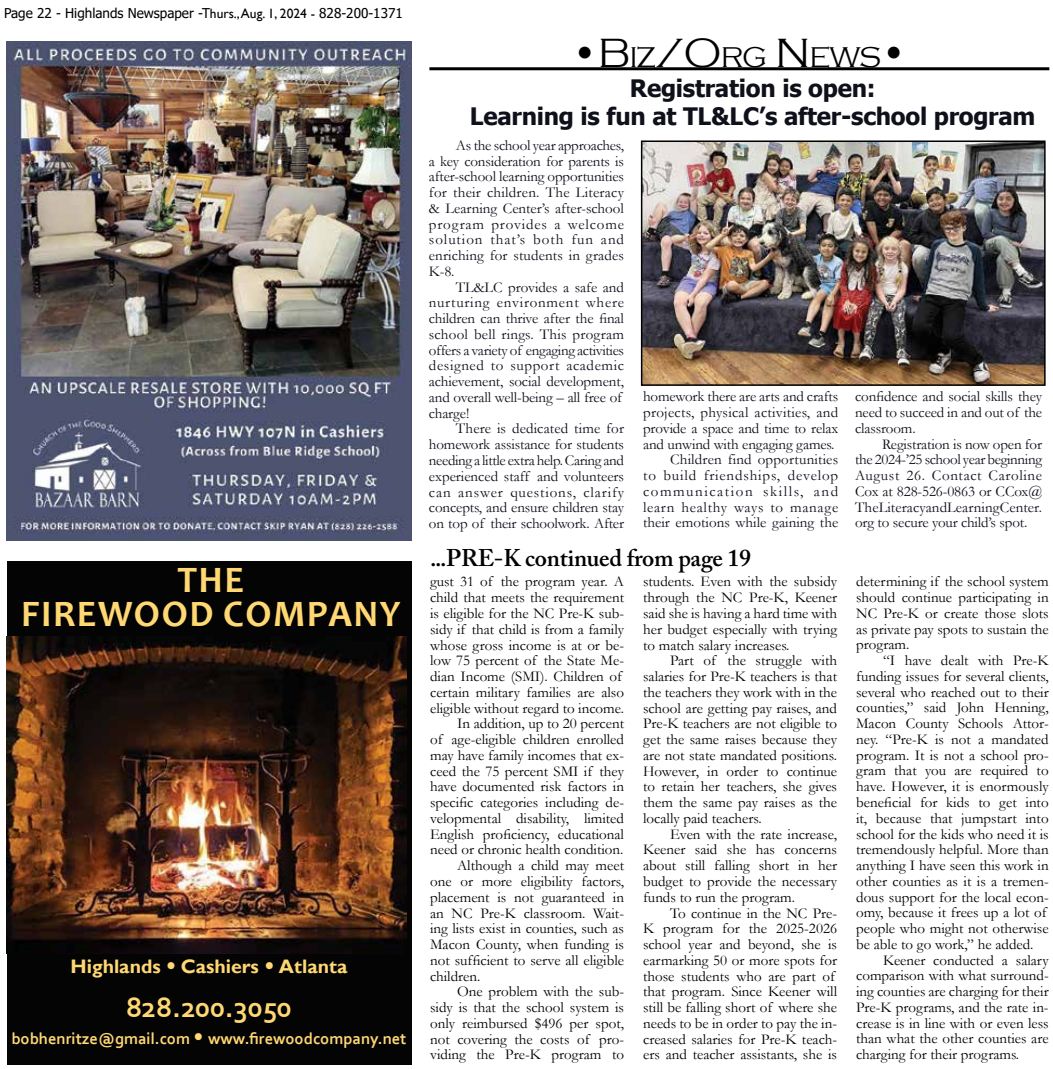
<style>
.page{position:relative;width:1053px;height:1069px;background:#fff}
.page>*{position:absolute;margin:0;border:0;box-sizing:border-box;transform-origin:0 0}
.t1{font:700 37.5px/34.5px "Candara";letter-spacing:.04em;color:#ffd773;text-align:center}
.t2{font:300 29.4px "Copperplate Gothic";letter-spacing:-.04em;color:#000}
.t3{font:700 29.25px "Corbel";color:#ffd773}
.t4{font:700 24px/28.8px "Tahoma";letter-spacing:-.01em;color:#0e101a;text-align:center}
.t5{font:600 24px "Adobe Caslon Pro";letter-spacing:-.01em;color:#000}
.t6{font:700 19.5px "Gill Sans";color:#ffd773}
.t7{font:700 16.5px "Corbel";color:#ffd773}
.t8{font:15px/15.8px "Garamond";color:#000;text-align:justify}
.t9{font:15px/15.8px "Garamond";letter-spacing:-.005em;color:#0e101a;text-align:justify}
.t10{font:13.5px "Tahoma";color:#000}
.s1{font-family:"Gill Sans"}
.s2{font-family:"Corbel";font-size:22.5px}
.s3{font-size:22.5px}
.s4{font-size:42px}
</style>
<div class="page">
<div style="left:7px;top:561px;width:404px;height:503px;background:#040404"></div>
<img style="left:7px;top:636px;width:399px;height:317px">
<img style="left:7px;top:41px;width:404px;height:499px">
<hr style="left:429px;top:67px;width:620px;height:3px;background:#000">
<img style="left:644px;top:143px;width:399px;height:240px">
<div style="left:641px;top:140px;width:405px;height:246px;border:2px solid #000"></div>
<p class="t10" style="left:4px;top:4px;width:400px">Page 22 - Highlands Newspaper -T<span class="s1">hurs., Aug. 1, 2024 -</span> 828-200-1371</p>
<h1 class="t1" style="left:21px;top:561px;width:381px">THE<br>FIREWOOD COMPANY</h1>
<h3 class="t6" style="left:71px;top:954px;width:278px">Highlands <span class="s2">•</span> Cashiers <span class="s2">•</span> Atlanta</h3>
<h3 class="t3" style="left:126px;top:988px;width:167px">828.200.3050</h3>
<p class="t7" style="left:11px;top:1028px;width:397px">bobhenritze@gmail.com <span class="s3">•</span> www.firewoodcompany.net</p>
<h2 class="t2" style="left:571px;top:42px;width:339px"><span class="s4">•B</span>IZ<span class="s4">/O</span>RG <span class="s4">N</span> EWS<span class="s4">•</span></h2>
<h3 class="t4" style="left:470px;top:74px;width:567px">Registration is open:<br>Learning is fun at TL&amp;LC’s after-school program</h3>
<p class="t9" style="left:429px;top:137px;width:197px;text-indent:27px">As the school year approaches, a key consideration for parents is after-school learning opportunities for their children. The Literacy &amp; Learning Center’s after-school program provides a welcome solution that’s both fun and enriching for students in grades K-8.</p>
<p class="t9" style="left:429px;top:278px;width:197px;text-align:left;text-indent:27px">TL&amp;LC provides a safe and nurturing environment where children can thrive after the final school bell rings. This program offers a variety of engaging activities designed to support academic achievement, social development, and overall well-being – all free of charge!</p>
<p class="t9" style="left:429px;top:420px;width:197px;text-indent:27px">There is dedicated time for homework assistance for students needing a little extra help. Caring and experienced staff and volunteers can answer questions, clarify concepts, and ensure children stay on top of their schoolwork. After</p>
<p class="t9" style="left:643px;top:388px;width:197px;text-align:right">homework there are arts and crafts projects, physical activities, and provide a space and time to relax and unwind with engaging games.<br>Children find opportunities<br>to build friendships, develop communication skills, and learn healthy ways to manage their emotions while gaining the</p>
<p class="t9" style="left:855px;top:388px;width:188px">confidence and social skills they need to succeed in and out of the classroom.</p>
<p class="t9" style="left:855px;top:435px;width:189px;text-indent:27px">Registration is now open for the 2024-’25 school year beginning August 26. Contact Caroline Cox at 828-526-0863 or CCox@ TheLiteracyandLearningCenter. org to secure your child’s spot.</p>
<h3 class="t5" style="left:430px;top:543px;width:323px">...PRE-K continued from page 19</h3>
<p class="t8" style="left:430px;top:573px;width:195px">gust 31 of the program year. A</p>
<p class="t8" style="left:430px;top:589px;width:195px">child that meets the requirement</p>
<p class="t8" style="left:430px;top:605px;width:195px">is eligible for the NC Pre-K sub-</p>
<p class="t8" style="left:430px;top:620px;width:195px">sidy if that child is from a family</p>
<p class="t8" style="left:430px;top:636px;width:195px">whose gross income is at or be-</p>
<p class="t8" style="left:430px;top:652px;width:195px">low 75 percent of the State Me-</p>
<p class="t8" style="left:430px;top:668px;width:193px">dian Income (SMI). Children of</p>
<p class="t8" style="left:430px;top:683px;width:195px">certain military families are also</p>
<p class="t8" style="left:430px;top:699px;width:195px">eligible without regard to income.</p>
<p class="t8" style="left:457px;top:715px;width:168px">In addition, up to 20 percent</p>
<p class="t8" style="left:430px;top:731px;width:195px">of age-eligible children enrolled</p>
<p class="t8" style="left:430px;top:746px;width:195px">may have family incomes that ex-</p>
<p class="t8" style="left:430px;top:762px;width:195px">ceed the 75 percent SMI if they</p>
<p class="t8" style="left:430px;top:778px;width:195px">have documented risk factors in</p>
<p class="t8" style="left:430px;top:794px;width:195px">specific categories including de-</p>
<p class="t8" style="left:430px;top:809px;width:195px">velopmental disability, limited</p>
<p class="t8" style="left:430px;top:825px;width:195px">English proficiency, educational</p>
<p class="t8" style="left:430px;top:841px;width:195px">need or chronic health condition.</p>
<p class="t8" style="left:457px;top:857px;width:168px">Although a child may meet</p>
<p class="t8" style="left:430px;top:872px;width:195px">one or more eligibility factors,</p>
<p class="t8" style="left:430px;top:888px;width:195px">placement is not guaranteed in</p>
<p class="t8" style="left:430px;top:904px;width:195px">an NC Pre-K classroom. Wait-</p>
<p class="t8" style="left:430px;top:920px;width:195px">ing lists exist in counties, such as</p>
<p class="t8" style="left:430px;top:935px;width:195px">Macon County, when funding is</p>
<p class="t8" style="left:430px;top:951px;width:195px">not sufficient to serve all eligible</p>
<p class="t8" style="left:430px;top:967px;width:52px">children.</p>
<p class="t8" style="left:457px;top:983px;width:168px">One problem with the sub-</p>
<p class="t8" style="left:430px;top:998px;width:195px">sidy is that the school system is</p>
<p class="t8" style="left:430px;top:1014px;width:195px">only reimbursed $496 per spot,</p>
<p class="t8" style="left:430px;top:1030px;width:195px">not covering the costs of pro-</p>
<p class="t8" style="left:430px;top:1046px;width:195px">viding the Pre-K program to</p>
<p class="t8" style="left:643px;top:573px;width:195px">students. Even with the subsidy through the NC Pre-K, Keener said she is having a hard time with her budget especially with trying to match salary increases.</p>
<p class="t8" style="left:643px;top:652px;width:195px;text-indent:27px">Part of the struggle with salaries for Pre-K teachers is that the teachers they work with in the school are getting pay raises, and Pre-K teachers are not eligible to get the same raises because they are not state mandated positions.<br>However, in order to continue to retain her teachers, she gives them the same pay raises as the locally paid teachers.</p>
<p class="t8" style="left:643px;top:825px;width:195px;text-indent:27px">Even with the rate increase, Keener said she has concerns about still falling short in her budget to provide the necessary funds to run the program.</p>
<p class="t8" style="left:643px;top:904px;width:195px;text-align:left;text-indent:27px">To continue in the NC Pre-<br>K program for the 2025-2026 school year and beyond, she is earmarking 50 or more spots for those students who are part of that program. Since Keener will still be falling short of where she needs to be in order to pay the in&shy;creased salaries for Pre-K teach&shy;ers and teacher assistants, she is</p>
<p class="t8" style="left:856px;top:573px;width:194px">determining if the school system should continue participating in NC Pre-K or create those slots as private pay spots to sustain the program.</p>
<p class="t8" style="left:856px;top:652px;width:194px;text-align:left;text-indent:27px">“I have dealt with Pre-K funding issues for several clients, several who reached out to their counties,” said John Henning,<br>Macon County Schools Attor&shy;ney. “Pre-K is not a mandated program. It is not a school pro&shy;gram that you are required to have. However, it is enormously beneficial for kids to get into it, because that jumpstart into school for the kids who need it is tremendously helpful. More than anything I have seen this work in other counties as it is a tremen&shy;dous support for the local econ&shy;omy, because it frees up a lot of people who might not otherwise be able to go work,” he added.</p>
<p class="t8" style="left:856px;top:951px;width:194px;text-indent:27px">Keener conducted a salary comparison with what surround&shy;ing counties are charging for their Pre-K programs, and the rate in&shy;crease is in line with or even less than what the other counties are charging for their programs.</p>
</div>
